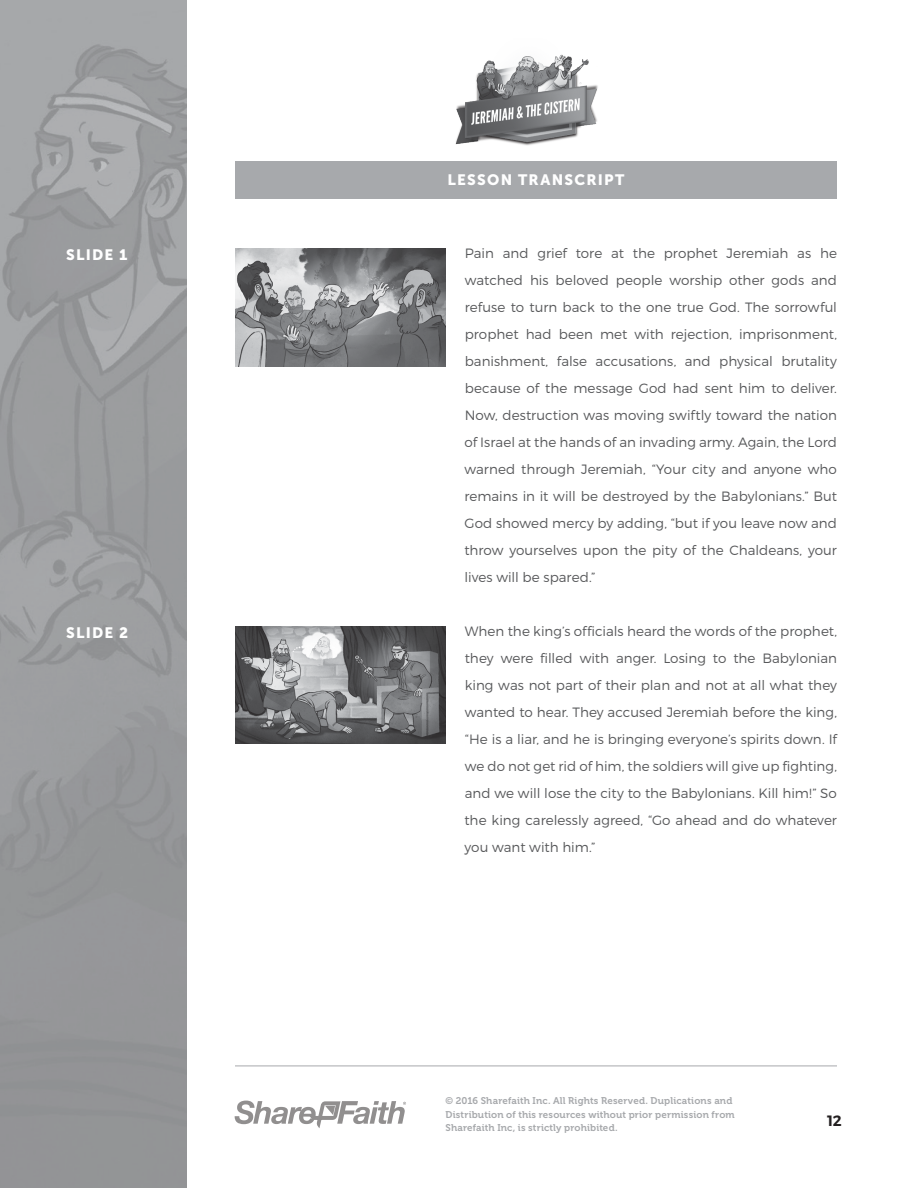
<style>
.page{position:relative;width:918px;height:1188px;background:#fff}
.page>*{position:absolute;margin:0;border:0;box-sizing:border-box;transform-origin:0 0}
.Heading{font:15px "Museo Sans 900";letter-spacing:.08em;color:#fff}
.side-bar_Headings{font:15px "Museo Sans 900";letter-spacing:.08em;color:#fff}
.t1{font:600 15px "Montserrat";color:#231f20}
.body_paragraph{font:300 13.5px/27px "Montserrat";color:#58595b;text-align:justify}
.t2{font:9.75px/13.5px "Museo 700";letter-spacing:.015em;color:#a7a9ac}
</style>
<div class="page">
<img style="left:0;top:0;width:187px;height:1188px">
<hr style="left:235px;top:1066px;width:602px;height:1px;background:#a7a9ac">
<svg style="left:235px;top:1101px;width:171px;height:27px"></svg>
<img style="left:455px;top:54px;width:143px;height:92px">
<div style="left:236px;top:161px;width:600px;height:37px;background:#a7a9ac"></div>
<img style="left:236px;top:249px;width:210px;height:117px">
<img style="left:236px;top:626px;width:210px;height:117px">
<p class="side-bar_Headings" style="left:66px;top:246px;width:63px">SLIDE 1</p>
<p class="side-bar_Headings" style="left:66px;top:624px;width:64px">SLIDE 2</p>
<p class="Heading" style="left:448px;top:171px;width:178px">LESSON TRANSCRIPT</p>
<p class="body_paragraph" style="left:464px;top:240px;width:374px">Pain and grief tore at the prophet Jeremiah as he watched his beloved people worship other gods and refuse to turn back to the one true God. The sorrowful prophet had been met with rejection, imprisonment, banishment, false accusations, and physical brutality because of the message God had sent him to deliver.<br>Now, destruction was moving swiftly toward the nation of Israel at the hands of an invading army. Again, the Lord warned through Jeremiah, “Your city and anyone who remains in it will be destroyed by the Babylonians.” But God showed mercy by adding, “but if you leave now and throw yourselves upon the pity of the Chaldeans, your lives will be spared.”</p>
<p class="body_paragraph" style="left:464px;top:618px;width:374px">When the king’s officials heard the words of the prophet, they were filled with anger. Losing to the Babylonian king was not part of their plan and not at all what they wanted to hear. They accused Jeremiah before the king, “He is a liar, and he is bringing everyone’s spirits down. If we do not get rid of him, the soldiers will give up fighting, and we will lose the city to the Babylonians. Kill him!” So the king carelessly agreed, “Go ahead and do whatever you want with him.”</p>
<p class="t2" style="left:446px;top:1094px;width:291px">© 2016 Sharefaith Inc. All Rights Reserved. Duplications and<br>Distribution of this resources without prior permission from<br>Sharefaith Inc, is strictly prohibited.</p>
<p class="t1" style="left:827px;top:1112px;width:16px">12</p>
</div>
